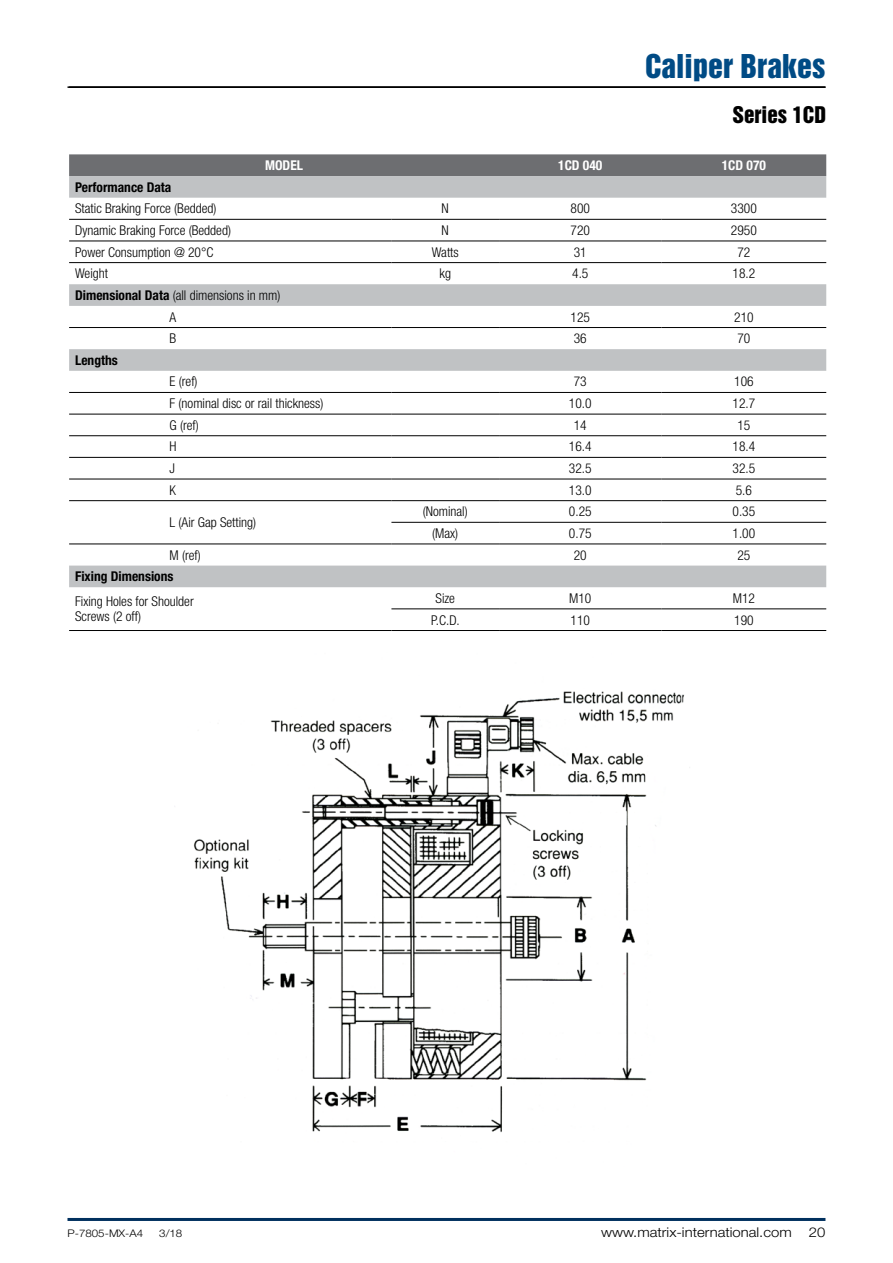
<style>
.page{position:relative;width:893px;height:1263px;background:#fff}
.page>*{position:absolute;margin:0;border:0;box-sizing:border-box;transform-origin:0 0}
.t1{font:30px "Helvetica Inserat LT Std";color:#004b85}
.t2{font:21px "Helvetica Inserat LT Std";color:#000}
.t3{font:300 condensed 13.5px "Helvetica Neue LT Std";color:#000}
.t4{font:700 condensed 13.5px "Helvetica Neue LT Std";color:#000}
.t5{font:300 13.5px "Helvetica Neue LT Std";color:#000;scale:1.1 1}
.t6{font:700 condensed 13.5px "Helvetica Neue LT Std";color:#fff}
.t7{font:300 10.5px "Helvetica Neue LT Std";color:#000;scale:1.1 1}
.s1{font-weight:700}
</style>
<div class="page">
<hr style="left:68px;top:1218px;width:757px;height:3px;background:#00305e">
<hr style="left:68px;top:86px;width:757px;height:2px;background:#000">
<div style="left:69px;top:154px;width:757px;height:22px;background:#6d6e71"></div>
<svg style="left:69px;top:176px;width:757px;height:411px"></svg>
<hr style="left:69px;top:219px;width:322px;height:1px;background:#000">
<hr style="left:391px;top:219px;width:108px;height:1px;background:#000">
<hr style="left:499px;top:219px;width:162px;height:1px;background:#000">
<hr style="left:661px;top:219px;width:165px;height:1px;background:#000">
<hr style="left:69px;top:241px;width:322px;height:1px;background:#000">
<hr style="left:391px;top:241px;width:108px;height:1px;background:#000">
<hr style="left:499px;top:241px;width:162px;height:1px;background:#000">
<hr style="left:661px;top:241px;width:165px;height:1px;background:#000">
<hr style="left:69px;top:262px;width:322px;height:1px;background:#000">
<hr style="left:391px;top:262px;width:108px;height:1px;background:#000">
<hr style="left:499px;top:262px;width:162px;height:1px;background:#000">
<hr style="left:661px;top:262px;width:165px;height:1px;background:#000">
<hr style="left:391px;top:327px;width:108px;height:1px;background:#000">
<hr style="left:69px;top:327px;width:322px;height:1px;background:#000">
<hr style="left:499px;top:327px;width:162px;height:1px;background:#000">
<hr style="left:661px;top:327px;width:165px;height:1px;background:#000">
<hr style="left:69px;top:392px;width:322px;height:1px;background:#000">
<hr style="left:391px;top:392px;width:108px;height:1px;background:#000">
<hr style="left:499px;top:392px;width:162px;height:1px;background:#000">
<hr style="left:661px;top:392px;width:165px;height:1px;background:#000">
<hr style="left:69px;top:414px;width:322px;height:1px;background:#000">
<hr style="left:391px;top:414px;width:108px;height:1px;background:#000">
<hr style="left:499px;top:414px;width:162px;height:1px;background:#000">
<hr style="left:661px;top:414px;width:165px;height:1px;background:#000">
<hr style="left:69px;top:435px;width:322px;height:1px;background:#000">
<hr style="left:391px;top:435px;width:108px;height:1px;background:#000">
<hr style="left:499px;top:435px;width:162px;height:1px;background:#000">
<hr style="left:661px;top:435px;width:165px;height:1px;background:#000">
<hr style="left:69px;top:457px;width:322px;height:1px;background:#000">
<hr style="left:391px;top:457px;width:108px;height:1px;background:#000">
<hr style="left:499px;top:457px;width:162px;height:1px;background:#000">
<hr style="left:661px;top:457px;width:165px;height:1px;background:#000">
<hr style="left:69px;top:479px;width:322px;height:1px;background:#000">
<hr style="left:391px;top:479px;width:108px;height:1px;background:#000">
<hr style="left:499px;top:479px;width:162px;height:1px;background:#000">
<hr style="left:661px;top:479px;width:165px;height:1px;background:#000">
<hr style="left:69px;top:500px;width:322px;height:1px;background:#000">
<hr style="left:69px;top:630px;width:322px;height:1px;background:#000">
<hr style="left:391px;top:500px;width:108px;height:1px;background:#000">
<hr style="left:499px;top:500px;width:162px;height:1px;background:#000">
<hr style="left:661px;top:500px;width:165px;height:1px;background:#000">
<hr style="left:391px;top:608px;width:108px;height:1px;background:#000">
<hr style="left:499px;top:608px;width:162px;height:1px;background:#000">
<hr style="left:661px;top:608px;width:165px;height:1px;background:#000">
<hr style="left:391px;top:630px;width:108px;height:1px;background:#000">
<hr style="left:499px;top:630px;width:162px;height:1px;background:#000">
<hr style="left:661px;top:630px;width:165px;height:1px;background:#000">
<hr style="left:391px;top:522px;width:108px;height:1px;background:#000">
<hr style="left:499px;top:522px;width:162px;height:1px;background:#000">
<hr style="left:661px;top:522px;width:165px;height:1px;background:#000">
<hr style="left:69px;top:544px;width:322px;height:1px;background:#000">
<hr style="left:391px;top:544px;width:108px;height:1px;background:#000">
<hr style="left:499px;top:544px;width:162px;height:1px;background:#000">
<hr style="left:661px;top:544px;width:165px;height:1px;background:#000">
<img style="left:193px;top:691px;width:497px;height:442px">
<p class="t1" style="left:645px;top:48px;width:182px">Caliper Brakes</p>
<p class="t2" style="left:732px;top:102px;width:95px">Series 1CD</p>
<p class="t6" style="left:265px;top:157px;width:39px">MODEL</p>
<p class="t6" style="left:558px;top:157px;width:46px">1CD 040</p>
<p class="t6" style="left:722px;top:157px;width:46px">1CD 070</p>
<p class="t4" style="left:75px;top:179px;width:98px">Performance Data</p>
<p class="t3" style="left:75px;top:201px;width:143px">Static Braking Force (Bedded)</p>
<p class="t3" style="left:442px;top:201px;width:9px">N</p>
<p class="t3" style="left:571px;top:201px;width:21px">800</p>
<p class="t3" style="left:731px;top:201px;width:27px">3300</p>
<p class="t3" style="left:75px;top:222px;width:157px">Dynamic Braking Force (Bedded)</p>
<p class="t3" style="left:442px;top:222px;width:9px">N</p>
<p class="t3" style="left:571px;top:222px;width:21px">720</p>
<p class="t3" style="left:731px;top:222px;width:27px">2950</p>
<p class="t3" style="left:75px;top:244px;width:140px">Power Consumption @ 20°C</p>
<p class="t3" style="left:432px;top:244px;width:29px">Watts</p>
<p class="t3" style="left:574px;top:244px;width:14px">31</p>
<p class="t3" style="left:737px;top:244px;width:14px">72</p>
<p class="t3" style="left:75px;top:266px;width:34px">Weight</p>
<p class="t3" style="left:439px;top:266px;width:13px">kg</p>
<p class="t3" style="left:572px;top:266px;width:18px">4.5</p>
<p class="t3" style="left:732px;top:266px;width:24px">18.2</p>
<p class="t3" style="left:75px;top:287px;width:207px"><span class="s1">Dimensional Data</span> (all dimensions in mm)</p>
<p class="t3" style="left:170px;top:309px;width:8px">A</p>
<p class="t3" style="left:571px;top:309px;width:21px">125</p>
<p class="t3" style="left:734px;top:309px;width:21px">210</p>
<p class="t3" style="left:170px;top:331px;width:8px">B</p>
<p class="t3" style="left:574px;top:331px;width:14px">36</p>
<p class="t3" style="left:737px;top:331px;width:14px">70</p>
<p class="t4" style="left:75px;top:352px;width:44px">Lengths</p>
<p class="t3" style="left:170px;top:374px;width:29px">E (ref)</p>
<p class="t3" style="left:574px;top:374px;width:14px">73</p>
<p class="t3" style="left:734px;top:374px;width:21px">106</p>
<p class="t3" style="left:170px;top:396px;width:155px">F (nominal disc or rail thickness)</p>
<p class="t3" style="left:569px;top:396px;width:24px">10.0</p>
<p class="t3" style="left:732px;top:396px;width:24px">12.7</p>
<p class="t3" style="left:170px;top:417px;width:31px">G (ref)</p>
<p class="t3" style="left:574px;top:417px;width:14px">14</p>
<p class="t3" style="left:737px;top:417px;width:14px">15</p>
<p class="t3" style="left:170px;top:439px;width:9px">H</p>
<p class="t3" style="left:569px;top:439px;width:24px">16.4</p>
<p class="t3" style="left:732px;top:439px;width:24px">18.4</p>
<p class="t3" style="left:170px;top:460px;width:7px">J</p>
<p class="t3" style="left:569px;top:460px;width:24px">32.5</p>
<p class="t3" style="left:732px;top:460px;width:24px">32.5</p>
<p class="t3" style="left:170px;top:482px;width:8px">K</p>
<p class="t3" style="left:569px;top:482px;width:24px">13.0</p>
<p class="t3" style="left:736px;top:482px;width:18px">5.6</p>
<p class="t3" style="left:170px;top:515px;width:88px">L (Air Gap Setting)</p>
<p class="t3" style="left:423px;top:504px;width:46px">(Nominal)</p>
<p class="t3" style="left:569px;top:504px;width:24px">0.25</p>
<p class="t3" style="left:732px;top:504px;width:24px">0.35</p>
<p class="t3" style="left:432px;top:525px;width:28px">(Max)</p>
<p class="t3" style="left:569px;top:525px;width:24px">0.75</p>
<p class="t3" style="left:732px;top:525px;width:24px">1.00</p>
<p class="t3" style="left:170px;top:547px;width:33px">M (ref)</p>
<p class="t3" style="left:574px;top:547px;width:14px">20</p>
<p class="t3" style="left:737px;top:547px;width:14px">25</p>
<p class="t4" style="left:75px;top:568px;width:100px">Fixing Dimensions</p>
<p class="t3" style="left:75px;top:594px;width:120px">Fixing Holes for Shoulder</p>
<p class="t3" style="left:75px;top:609px;width:67px">Screws (2 off)</p>
<p class="t3" style="left:436px;top:590px;width:21px">Size</p>
<p class="t3" style="left:569px;top:590px;width:24px">M10</p>
<p class="t3" style="left:733px;top:590px;width:24px">M12</p>
<p class="t3" style="left:431px;top:612px;width:30px">P.C.D.</p>
<p class="t3" style="left:571px;top:612px;width:21px">110</p>
<p class="t3" style="left:734px;top:612px;width:21px">190</p>
<p class="t7" style="left:68px;top:1226px;width:70px">P-7805-MX-A4</p>
<p class="t7" style="left:159px;top:1226px;width:23px">3/18</p>
<p class="t5" style="left:601px;top:1223px;width:175px">www.matrix-international.com</p>
<p class="t5" style="left:809px;top:1223px;width:17px">20</p>
</div>
